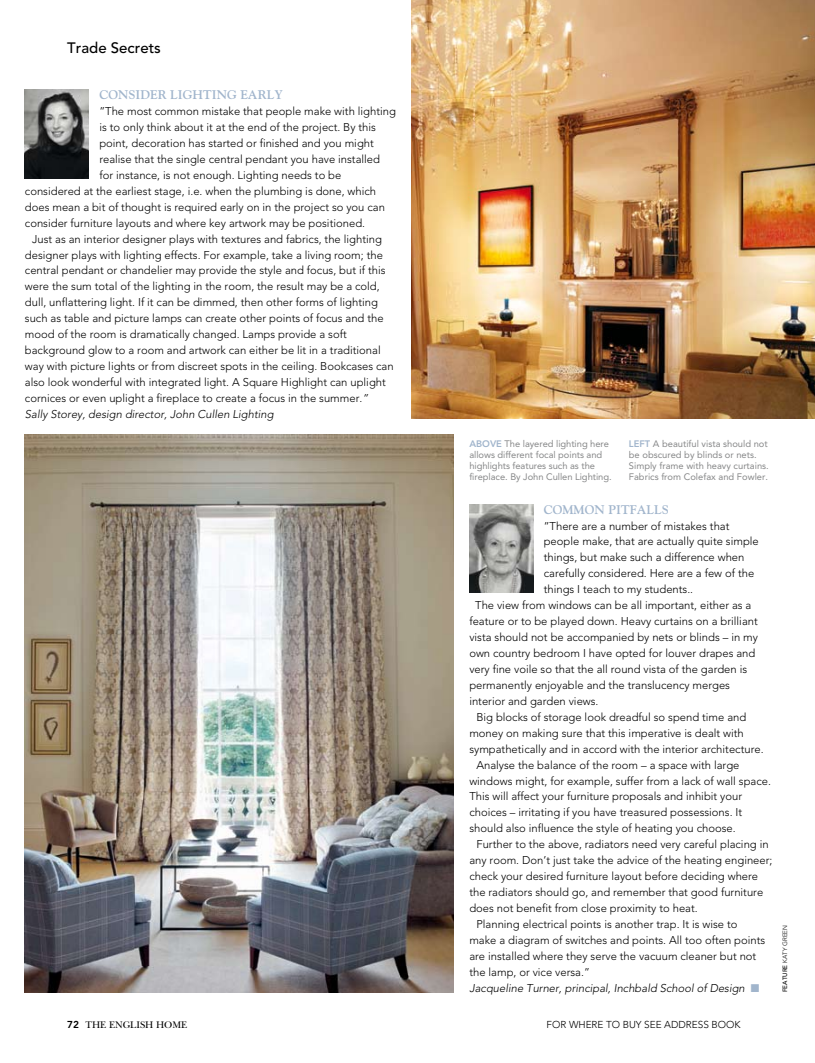
<style>
.page{position:relative;width:815px;height:1063px;background:#fff}
.page>*{position:absolute;margin:0;border:0;box-sizing:border-box;transform-origin:0 0}
.t1{font:500 15px "Avenir";color:#000}
.t2{font:700 12.5px "Goudy";color:#a1b5cc}
.t3{font:300 11.25px "Avenir";color:#000}
.t4{font:italic 300 11.25px "Avenir";color:#000}
.t5{font:300 10px "Avenir";color:#000}
.t6{font:10px "New Baskerville";color:#000}
.t7{font:9.38px/11.2px "Avenir";letter-spacing:-.005em;color:#878889}
.t8{font:300 6.25px "Avenir";color:#000}
.s1{font-style:italic}
.s2{font-family:"Avenir";font-weight:800}
.s3{font-weight:800;color:#a1b5cc}
.s4{color:#a1b5cc}
.s5{font-weight:500}
</style>
<div class="page">
<img style="left:412px;top:0;width:403px;height:418px">
<img style="left:25px;top:90px;width:64px;height:88px">
<img style="left:25px;top:434px;width:428px;height:558px">
<img style="left:469px;top:504px;width:64px;height:89px">
<h1 class="t1" style="left:67px;top:39px;width:95px">Trade Secrets</h1>
<p class="t2" style="left:99px;top:87px;width:185px">CONSIDER LIGHTING EARLY</p>
<p class="t3" style="left:99px;top:105px;width:298px">”The most common mistake that people make with lighting</p>
<p class="t3" style="left:99px;top:121px;width:278px">is to only think about it at the end of the project. By this</p>
<p class="t3" style="left:99px;top:137px;width:276px">point, decoration has started or finished and you might</p>
<p class="t3" style="left:99px;top:152px;width:282px">realise that the single central pendant you have installed</p>
<p class="t3" style="left:99px;top:168px;width:244px">for instance, is not enough. Lighting needs to be</p>
<p class="t3" style="left:25px;top:184px;width:353px">considered at the earliest stage, i.e. when the plumbing is done, which</p>
<p class="t3" style="left:25px;top:200px;width:362px">does mean a bit of thought is required early on in the project so you can</p>
<p class="t3" style="left:25px;top:216px;width:342px">consider furniture layouts and where key artwork may be positioned.</p>
<p class="t3" style="left:32px;top:232px;width:351px">Just as an interior designer plays with textures and fabrics, the lighting</p>
<p class="t3" style="left:25px;top:248px;width:360px">designer plays with lighting effects. For example, take a living room; the</p>
<p class="t3" style="left:25px;top:264px;width:362px">central pendant or chandelier may provide the style and focus, but if this</p>
<p class="t3" style="left:25px;top:280px;width:356px">were the sum total of the lighting in the room, the result may be a cold,</p>
<p class="t3" style="left:25px;top:296px;width:355px">dull, unflattering light. If it can be dimmed, then other forms of lighting</p>
<p class="t3" style="left:25px;top:312px;width:360px">such as table and picture lamps can create other points of focus and the</p>
<p class="t3" style="left:25px;top:328px;width:323px">mood of the room is dramatically changed. Lamps provide a soft</p>
<p class="t3" style="left:25px;top:344px;width:357px">background glow to a room and artwork can either be lit in a traditional</p>
<p class="t3" style="left:25px;top:360px;width:370px">way with picture lights or from discreet spots in the ceiling. Bookcases can</p>
<p class="t3" style="left:25px;top:376px;width:362px">also look wonderful with integrated light. A Square Highlight can uplight</p>
<p class="t3" style="left:25px;top:392px;width:345px">cornices or even uplight a fireplace to create a focus in the summer.<span class="s1">”</span></p>
<p class="t4" style="left:25px;top:407px;width:250px">Sally Storey, design director, John Cullen Lighting</p>
<p class="t6" style="left:67px;top:1018px;width:122px"><span class="s2">72</span> THE ENGLISH HOME</p>
<p class="t7" style="left:469px;top:438px;width:144px"><span class="s3">ABOVE</span> The layered lighting here allows different focal points and highlights features such as the fireplace. By John Cullen Lighting.</p>
<p class="t7" style="left:629px;top:438px;width:141px"><span class="s3">LEFT</span> A beautiful vista should not be obscured by blinds or nets.<br>Simply frame with heavy curtains.<br>Fabrics from Colefax and Fowler.</p>
<p class="t2" style="left:544px;top:502px;width:127px">COMMON PITFALLS</p>
<p class="t3" style="left:544px;top:519px;width:187px">”There are a number of mistakes that</p>
<p class="t3" style="left:544px;top:535px;width:217px">people make, that are actually quite simple</p>
<p class="t3" style="left:544px;top:551px;width:202px">things, but make such a difference when</p>
<p class="t3" style="left:544px;top:567px;width:212px">carefully considered. Here are a few of the</p>
<p class="t3" style="left:544px;top:583px;width:151px">things I teach to my students..</p>
<p class="t3" style="left:475px;top:599px;width:278px">The view from windows can be all important, either as a</p>
<p class="t3" style="left:469px;top:615px;width:290px">feature or to be played down. Heavy curtains on a brilliant</p>
<p class="t3" style="left:469px;top:631px;width:290px">vista should not be accompanied by nets or blinds – in my</p>
<p class="t3" style="left:469px;top:647px;width:288px">own country bedroom I have opted for louver drapes and</p>
<p class="t3" style="left:469px;top:662px;width:279px">very fine voile so that the all round vista of the garden is</p>
<p class="t3" style="left:469px;top:678px;width:262px">permanently enjoyable and the translucency merges</p>
<p class="t3" style="left:469px;top:694px;width:131px">interior and garden views.</p>
<p class="t3" style="left:476px;top:710px;width:271px">Big blocks of storage look dreadful so spend time and</p>
<p class="t3" style="left:469px;top:726px;width:276px">money on making sure that this imperative is dealt with</p>
<p class="t3" style="left:469px;top:742px;width:296px">sympathetically and in accord with the interior architecture.</p>
<p class="t3" style="left:476px;top:758px;width:265px">Analyse the balance of the room – a space with large</p>
<p class="t3" style="left:469px;top:774px;width:303px">windows might, for example, suffer from a lack of wall space.</p>
<p class="t3" style="left:469px;top:790px;width:274px">This will affect your furniture proposals and inhibit your</p>
<p class="t3" style="left:469px;top:806px;width:274px">choices – irritating if you have treasured possessions. It</p>
<p class="t3" style="left:469px;top:822px;width:268px">should also influence the style of heating you choose.</p>
<p class="t3" style="left:476px;top:838px;width:294px">Further to the above, radiators need very careful placing in</p>
<p class="t3" style="left:469px;top:854px;width:305px">any room. Don’t just take the advice of the heating engineer;</p>
<p class="t3" style="left:469px;top:870px;width:290px">check your desired furniture layout before deciding where</p>
<p class="t3" style="left:469px;top:886px;width:295px">the radiators should go, and remember that good furniture</p>
<p class="t3" style="left:469px;top:902px;width:230px">does not benefit from close proximity to heat.</p>
<p class="t3" style="left:476px;top:917px;width:263px">Planning electrical points is another trap. It is wise to</p>
<p class="t3" style="left:469px;top:933px;width:297px">make a diagram of switches and points. All too often points</p>
<p class="t3" style="left:469px;top:949px;width:289px">are installed where they serve the vacuum cleaner but not</p>
<p class="t3" style="left:469px;top:965px;width:122px">the lamp, or vice versa.”</p>
<p class="t4" style="left:469px;top:981px;width:291px">Jacqueline Turner, principal, Inchbald School of Design <span class="s4">■</span></p>
<p class="t5" style="left:547px;top:1018px;width:31px">fo r whe</p>
<p class="t5" style="left:592px;top:1018px;width:39px">reto buy</p>
<p class="t5" style="left:644px;top:1018px;width:7px">see</p>
<p class="t5" style="left:664px;top:1018px;width:9px">add</p>
<p class="t5" style="left:686px;top:1018px;width:13px">ress</p>
<p class="t5" style="left:711px;top:1018px;width:9px">book</p>
<p class="t8" style="left:781px;top:992px;width:68px;rotate:-90deg"><span class="s5">feature</span> katy green</p>
</div>
